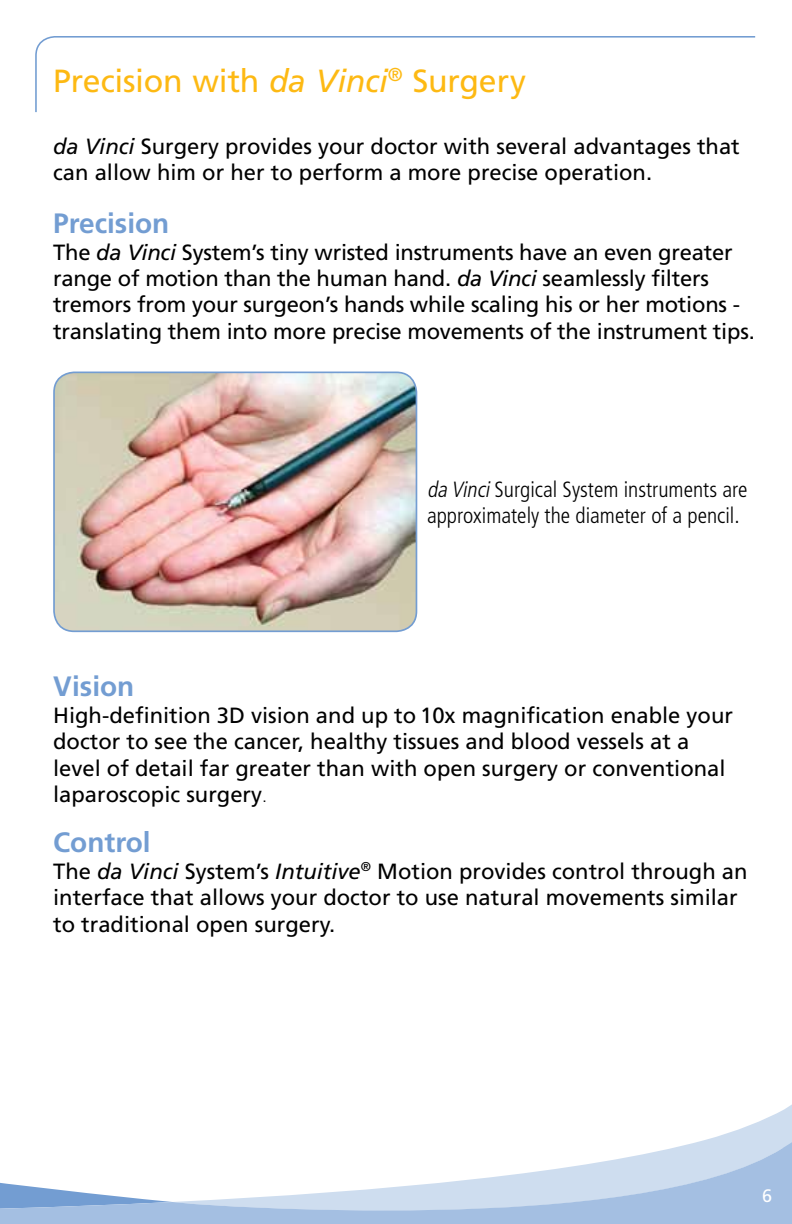
<style>
.page{position:relative;width:792px;height:1224px;background:#fff}
.page>*{position:absolute;margin:0;border:0;box-sizing:border-box;transform-origin:0 0}
.t1{font:32px "Frutiger";letter-spacing:-.005em;color:#fdb913}
.t2{font:700 28px "Frutiger";color:#739dd2}
.t3{font:22px/26.4px "Frutiger";color:#000}
.t4{font:300 condensed 22px/26.4px "Frutiger";color:#000}
.t5{font:18px "Frutiger";color:#fff}
.s1{font-style:italic}
.s2{font-weight:300;font-size:18px}
</style>
<div class="page">
<svg style="left:735px;top:1104px;width:57px;height:27px"></svg>
<svg style="left:0;top:1131px;width:792px;height:93px"></svg>
<img style="left:54px;top:372px;width:362px;height:259px">
<div style="left:53px;top:372px;width:364px;height:260px;border:2px solid #739dd2;border-radius:20px"></div>
<svg style="left:35px;top:36px;width:721px;height:77px"></svg>
<h1 class="t1" style="left:53px;top:62px;width:474px">Precision with <span class="s1">da Vinci</span><sup>®</sup> Surgery</h1>
<p class="t3" style="left:53px;top:133px;width:688px"><span class="s1">da Vinci</span> Surgery provides your doctor with several advantages that can allow him or her to perform a more precise operation.</p>
<p class="t2" style="left:53px;top:207px;width:118px">Precision</p>
<p class="t3" style="left:53px;top:239px;width:703px">The <span class="s1">da Vinci</span> System’s tiny wristed instruments have an even greater range of motion than the human hand. <span class="s1">da Vinci</span> seamlessly filters tremors from your surgeon’s hands while scaling his or her motions - translating them into more precise movements of the instrument tips.</p>
<p class="t4" style="left:427px;top:476px;width:322px"><span class="s1">da Vinci</span>Surgical System instruments are approximately the diameter of a pencil.</p>
<p class="t2" style="left:53px;top:670px;width:83px">Vision</p>
<p class="t3" style="left:53px;top:702px;width:681px">High-definition 3D vision and up to 10x magnification enable your doctor to see the cancer, healthy tissues and blood vessels at a level of detail far greater than with open surgery or conventional laparoscopic surgery<span class="s2">.</span></p>
<p class="t2" style="left:53px;top:826px;width:99px">Control</p>
<p class="t3" style="left:53px;top:858px;width:696px">The <span class="s1">da Vinci</span> System’s <span class="s1">Intuitive</span><sup>®</sup> Motion provides control through an interface that allows your doctor to use natural movements similar to traditional open surgery.</p>
<p class="t5" style="left:762px;top:1185px;width:12px">6</p>
</div>
